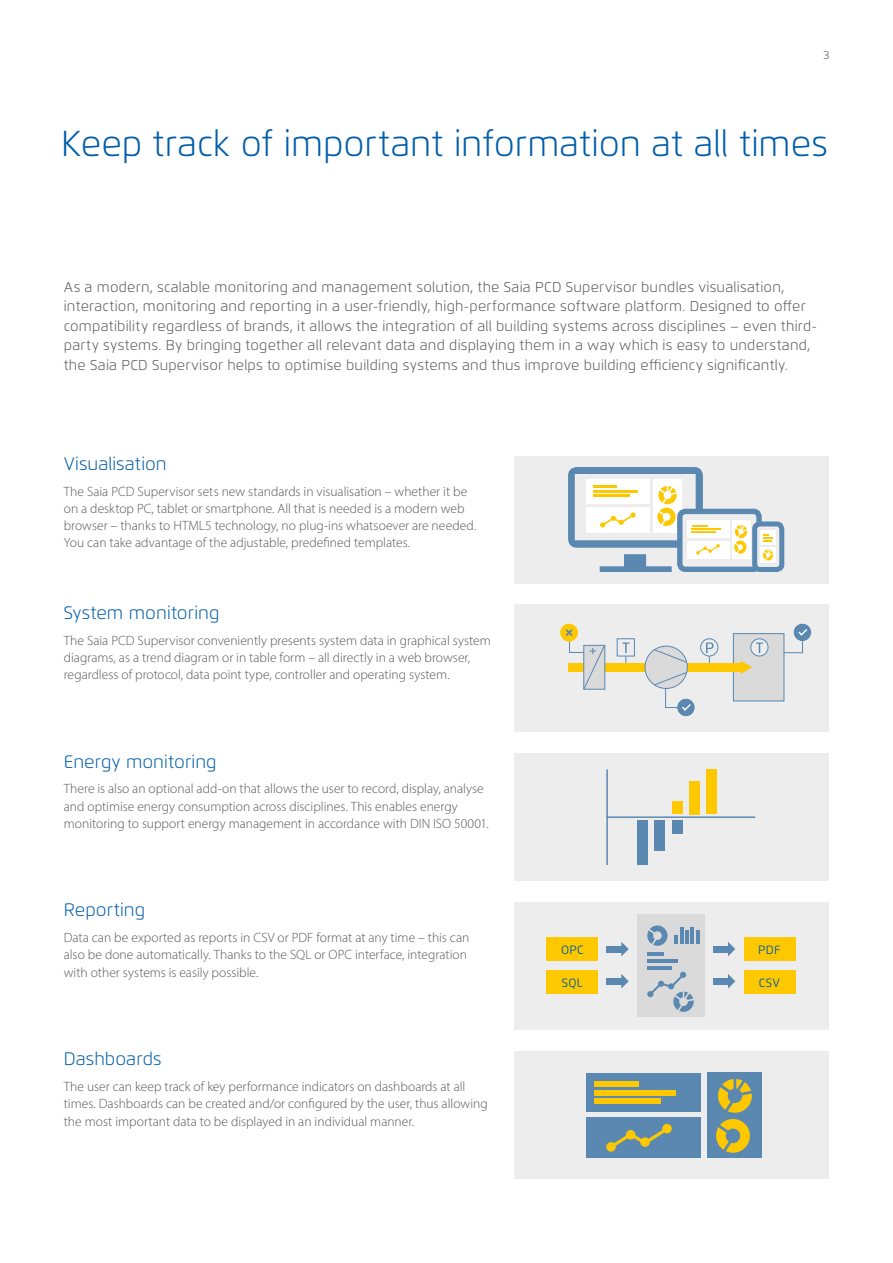
<style>
.page{position:relative;width:893px;height:1263px;background:#fff}
.page>*{position:absolute;margin:0;border:0;box-sizing:border-box;transform-origin:0 0}
.Headlines{font:300 36px "Flexo";letter-spacing:-.005em;color:#005da9}
.copy_Head{font:300 18px "Flexo";color:#005da9}
.copy{font:300 14.25px/19.5px "Flexo";letter-spacing:.015em;color:#575756}
.copy-2{font:300 13.5px/17.2px "Myriad Pro";color:#575756}
.copy_Head-2{font:12px "Flexo";letter-spacing:.025em;color:#005da9}
.t1{font:300 11.25px "Flexo";color:#575756}
</style>
<div class="page">
<div style="left:514px;top:456px;width:315px;height:127px;background:#ededed"></div>
<div style="left:514px;top:604px;width:315px;height:128px;background:#ededed"></div>
<div style="left:514px;top:753px;width:315px;height:128px;background:#ededed"></div>
<div style="left:514px;top:902px;width:315px;height:128px;background:#ededed"></div>
<div style="left:514px;top:1051px;width:315px;height:128px;background:#ededed"></div>
<div style="left:677px;top:509px;width:85px;height:63px;border:5px solid #5a88b1;border-radius:6px"></div>
<div style="left:755px;top:524px;width:27px;height:45px;background:#ededed;border-radius:5px"></div>
<div style="left:752px;top:521px;width:32px;height:51px;border:5px solid #5a88b1;border-radius:5px"></div>
<div style="left:732px;top:520px;width:19px;height:39px;background:#fff"></div>
<div style="left:687px;top:541px;width:42px;height:18px;background:#fff"></div>
<div style="left:687px;top:520px;width:42px;height:18px;background:#fff"></div>
<hr style="left:692px;top:528px;width:29px;height:2px;background:#fec800">
<svg style="left:734px;top:525px;width:13px;height:29px"></svg>
<svg style="left:568px;top:467px;width:152px;height:105px"></svg>
<div style="left:760px;top:530px;width:16px;height:15px;background:#fff"></div>
<svg style="left:763px;top:534px;width:10px;height:8px"></svg>
<div style="left:760px;top:547px;width:16px;height:16px;background:#fff"></div>
<svg style="left:763px;top:549px;width:10px;height:11px"></svg>
<div style="left:707px;top:1072px;width:55px;height:86px;background:#5a88b1"></div>
<div style="left:586px;top:1117px;width:115px;height:41px;background:#5a88b1"></div>
<div style="left:586px;top:1072px;width:115px;height:39px;background:#5a88b1"></div>
<svg style="left:716px;top:1119px;width:34px;height:34px"></svg>
<div style="left:594px;top:1082px;width:44px;height:5px;background:#fec800"></div>
<div style="left:594px;top:1090px;width:81px;height:5px;background:#fec800"></div>
<div style="left:594px;top:1099px;width:67px;height:5px;background:#fec800"></div>
<svg style="left:718px;top:1079px;width:34px;height:34px"></svg>
<svg style="left:606px;top:1123px;width:66px;height:29px"></svg>
<div style="left:672px;top:801px;width:10px;height:13px;background:#fec800"></div>
<div style="left:637px;top:820px;width:11px;height:45px;background:#5a88b1"></div>
<div style="left:689px;top:781px;width:11px;height:33px;background:#fec800"></div>
<div style="left:654px;top:820px;width:11px;height:30px;background:#5a88b1"></div>
<div style="left:706px;top:769px;width:11px;height:45px;background:#fec800"></div>
<div style="left:672px;top:820px;width:10px;height:13px;background:#5a88b1"></div>
<hr style="left:606px;top:816px;width:149px;height:2px;background:#5a88b1">
<hr style="left:606px;top:769px;width:2px;height:96px;background:#5a88b1">
<div style="left:733px;top:633px;width:51px;height:68px;background:#dadada;border:1px solid #5a88b1"></div>
<div style="left:568px;top:663px;width:173px;height:9px;background:#fec800"></div>
<svg style="left:741px;top:661px;width:11px;height:13px"></svg>
<svg style="left:751px;top:639px;width:17px;height:17px"></svg>
<div style="left:750px;top:638px;width:18px;height:18px;border:1px solid #5a88b1;border-radius:50%"></div>
<svg style="left:756px;top:642px;width:7px;height:11px"></svg>
<div style="left:617px;top:638px;width:18px;height:18px;background:#ededed;border:1px solid #5a88b1"></div>
<svg style="left:622px;top:642px;width:7px;height:21px"></svg>
<svg style="left:701px;top:639px;width:17px;height:17px"></svg>
<div style="left:700px;top:638px;width:18px;height:18px;border:1px solid #5a88b1;border-radius:50%"></div>
<svg style="left:706px;top:642px;width:7px;height:21px"></svg>
<div style="left:645px;top:646px;width:42px;height:42px;background:#dadada;border-radius:50%"></div>
<div style="left:645px;top:646px;width:43px;height:43px;border:1px solid #5a88b1;border-radius:50%"></div>
<svg style="left:654px;top:649px;width:34px;height:14px"></svg>
<svg style="left:728px;top:974px;width:7px;height:15px"></svg>
<div style="left:713px;top:978px;width:17px;height:6px;background:#5a88b1"></div>
<svg style="left:728px;top:942px;width:7px;height:14px"></svg>
<div style="left:713px;top:946px;width:17px;height:6px;background:#5a88b1"></div>
<svg style="left:621px;top:974px;width:8px;height:15px"></svg>
<div style="left:607px;top:978px;width:17px;height:6px;background:#5a88b1"></div>
<svg style="left:621px;top:942px;width:8px;height:14px"></svg>
<div style="left:607px;top:946px;width:17px;height:6px;background:#5a88b1"></div>
<div style="left:637px;top:914px;width:68px;height:103px;background:#dadada"></div>
<svg style="left:647px;top:925px;width:20px;height:21px"></svg>
<hr style="left:647px;top:952px;width:17px;height:4px;background:#5a88b1">
<hr style="left:647px;top:959px;width:30px;height:4px;background:#5a88b1">
<hr style="left:647px;top:966px;width:25px;height:3px;background:#5a88b1">
<svg style="left:647px;top:972px;width:47px;height:40px"></svg>
<svg style="left:674px;top:935px;width:4px;height:9px"></svg>
<hr style="left:680px;top:927px;width:3px;height:17px;background:#5a88b1">
<hr style="left:685px;top:930px;width:4px;height:14px;background:#5a88b1">
<hr style="left:691px;top:927px;width:3px;height:17px;background:#5a88b1">
<hr style="left:696px;top:930px;width:4px;height:14px;background:#5a88b1">
<div style="left:744px;top:937px;width:51px;height:24px;background:#fec800"></div>
<div style="left:744px;top:970px;width:51px;height:24px;background:#fec800"></div>
<div style="left:546px;top:937px;width:52px;height:24px;background:#fec800"></div>
<div style="left:546px;top:970px;width:52px;height:24px;background:#fec800"></div>
<div style="left:560px;top:624px;width:18px;height:17px;background:#fec800;border-radius:50%"></div>
<svg style="left:564px;top:627px;width:42px;height:63px"></svg>
<svg style="left:793px;top:623px;width:18px;height:18px"></svg>
<svg style="left:783px;top:627px;width:26px;height:26px"></svg>
<div style="left:677px;top:698px;width:18px;height:18px;background:#5a88b1;border-radius:50%"></div>
<svg style="left:654px;top:671px;width:38px;height:41px"></svg>
<p class="t1" style="left:823px;top:48px;width:7px">3</p>
<p class="Headlines" style="left:61px;top:122px;width:768px">Keep track of important information at all times</p>
<p class="copy" style="left:64px;top:277px;width:755px">As a modern, scalable monitoring and management solution, the Saia PCD Supervisor bundles visualisation, interaction, monitoring and reporting in a user-friendly, high-performance software platform. Designed to offer compatibility regardless of brands, it allows the integration of all building systems across disciplines – even third&shy;party systems. By bringing together all relevant data and displaying them in a way which is easy to understand, the Saia PCD Supervisor helps to optimise building systems and thus improve building efficiency significantly.</p>
<p class="copy_Head" style="left:64px;top:453px;width:104px">Visualisation</p>
<p class="copy-2" style="left:64px;top:482px;width:414px">The Saia PCD Supervisor sets new standards in visualisation – whether it be on a desktop PC, tablet or smartphone. All that is needed is a modern web browser – thanks to HTML5 technology, no plug-ins whatsoever are needed.<br>You can take advantage of the adjustable, predefined templates.</p>
<p class="copy_Head" style="left:64px;top:602px;width:157px">System monitoring</p>
<p class="copy-2" style="left:64px;top:631px;width:429px">The Saia PCD Supervisor conveniently presents system data in graphical system diagrams, as a trend diagram or in table form – all directly in a web browser, regardless of protocol, data point type, controller and operating system.</p>
<p class="copy_Head" style="left:64px;top:750px;width:154px">Energy monitoring</p>
<p class="copy-2" style="left:64px;top:780px;width:426px">There is also an optional add-on that allows the user to record, display, analyse and optimise energy consumption across disciplines. This enables energy monitoring to support energy management in accordance with DIN ISO 50001.</p>
<p class="copy_Head" style="left:64px;top:899px;width:83px">Reporting</p>
<p class="copy-2" style="left:64px;top:929px;width:407px">Data can be exported as reports in CSV or PDF format at any time – this can also be done automatically. Thanks to the SQL or OPC interface, integration with other systems is easily possible.</p>
<p class="copy_Head" style="left:64px;top:1048px;width:99px">Dashboards</p>
<p class="copy-2" style="left:64px;top:1078px;width:425px">The user can keep track of key performance indicators on dashboards at all times. Dashboards can be created and/or configured by the user, thus allowing the most important data to be displayed in an individual manner.</p>
<p class="copy_Head-2" style="left:561px;top:942px;width:24px">OPC</p>
<p class="copy_Head-2" style="left:562px;top:975px;width:22px">SQL</p>
<p class="copy_Head-2" style="left:758px;top:942px;width:24px">PDF</p>
<p class="copy_Head-2" style="left:759px;top:975px;width:23px">CSV</p>
</div>
